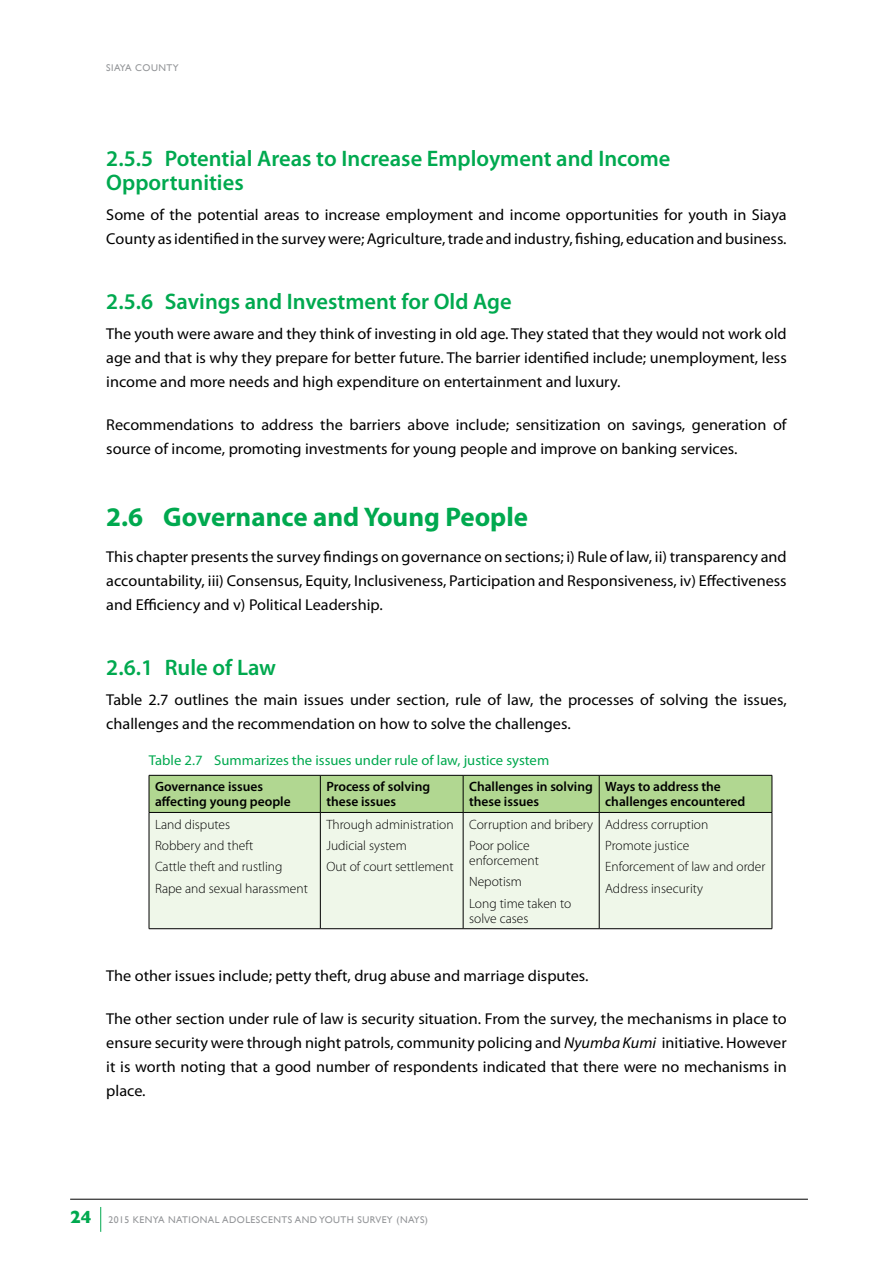
<style>
.page{position:relative;width:893px;height:1263px;background:#fff}
.page>*{position:absolute;margin:0;border:0;box-sizing:border-box;transform-origin:0 0}
.t1{font:700 27px "Myriad Pro";color:#00a94f}
.t2{font:600 22.5px/24px "Myriad Pro";color:#00a94f}
.t3{font:15.75px/24px "Myriad Pro";color:#000}
.t4{font:14.25px "Myriad Pro";color:#00a94f}
.t5{font:300 13.5px/21.5px "Myriad Pro";color:#000}
.t6{font:600 13.5px/15px "Myriad Pro";color:#000}
.t7{font:9.75px "Gill Sans";letter-spacing:.045em;color:#939598}
.s1{font-style:italic}
.s2{font-weight:700;font-size:18px;color:#00a94f}
</style>
<div class="page">
<hr style="left:70px;top:1199px;width:738px;height:1px;background:#000">
<svg style="left:100px;top:1207px;width:1px;height:25px"></svg>
<div style="left:150px;top:776px;width:622px;height:36px;background:#b1d791"></div>
<div style="left:150px;top:813px;width:622px;height:115px;background:#eff7e9"></div>
<hr style="left:149px;top:775px;width:171px;height:1px;background:#000">
<hr style="left:149px;top:775px;width:1px;height:37px;background:#000">
<hr style="left:320px;top:775px;width:143px;height:1px;background:#000">
<hr style="left:320px;top:775px;width:1px;height:37px;background:#000">
<hr style="left:463px;top:775px;width:136px;height:1px;background:#000">
<hr style="left:463px;top:775px;width:1px;height:37px;background:#000">
<hr style="left:599px;top:775px;width:173px;height:1px;background:#000">
<hr style="left:599px;top:775px;width:1px;height:37px;background:#000">
<hr style="left:772px;top:775px;width:1px;height:37px;background:#000">
<hr style="left:149px;top:812px;width:171px;height:1px;background:#000">
<hr style="left:149px;top:813px;width:1px;height:115px;background:#000">
<hr style="left:320px;top:812px;width:143px;height:1px;background:#000">
<hr style="left:320px;top:813px;width:1px;height:115px;background:#000">
<hr style="left:463px;top:812px;width:136px;height:1px;background:#000">
<hr style="left:463px;top:813px;width:1px;height:115px;background:#000">
<hr style="left:599px;top:812px;width:173px;height:1px;background:#000">
<hr style="left:599px;top:813px;width:1px;height:115px;background:#000">
<hr style="left:772px;top:813px;width:1px;height:115px;background:#000">
<hr style="left:149px;top:928px;width:171px;height:1px;background:#000">
<hr style="left:320px;top:928px;width:143px;height:1px;background:#000">
<hr style="left:463px;top:928px;width:136px;height:1px;background:#000">
<hr style="left:599px;top:928px;width:173px;height:1px;background:#000">
<p class="t7" style="left:106px;top:61px;width:74px">SIAYA COUNTY</p>
<h2 class="t2" style="left:106px;top:146px;width:566px">2.5.5 Potential Areas to Increase Employment and Income<br>Opportunities</h2>
<p class="t3" style="left:106px;top:203px;width:682px">Some of the potential areas to increase employment and income opportunities for youth in Siaya<br>County as identified in the survey were; Agriculture, trade and industry, fishing, education and business.</p>
<h2 class="t2" style="left:106px;top:288px;width:407px">2.5.6 Savings and Investment for Old Age</h2>
<p class="t3" style="left:106px;top:321px;width:682px;text-align:justify">The youth were aware and they think of investing in old age. They stated that they would not work old age and that is why they prepare for better future. The barrier identified include; unemployment, less income and more needs and high expenditure on entertainment and luxury.</p>
<p class="t3" style="left:106px;top:412px;width:682px">Recommendations to address the barriers above include; sensitization on savings, generation of source of income, promoting investments for young people and improve on banking services.</p>
<h1 class="t1" style="left:106px;top:499px;width:423px">2.6 Governance and Young People</h1>
<p class="t3" style="left:106px;top:545px;width:682px;text-align:justify">This chapter presents the survey findings on governance on sections; i) Rule of law, ii) transparency and accountability, iii) Consensus, Equity, Inclusiveness, Participation and Responsiveness, iv) Effectiveness and Efficiency and v) Political Leadership.</p>
<h2 class="t2" style="left:106px;top:655px;width:171px">2.6.1 Rule of Law</h2>
<p class="t3" style="left:106px;top:688px;width:682px">Table 2.7 outlines the main issues under section, rule of law, the processes of solving the issues, challenges and the recommendation on how to solve the challenges.</p>
<p class="t4" style="left:149px;top:751px;width:402px">Table 2.7 Summarizes the issues under rule of law, justice system</p>
<p class="t6" style="left:155px;top:779px;width:137px">Governance issues affecting young people</p>
<p class="t6" style="left:326px;top:779px;width:105px">Process of solving these issues</p>
<p class="t6" style="left:469px;top:779px;width:125px">Challenges in solving these issues</p>
<p class="t6" style="left:605px;top:779px;width:142px">Ways to address the challenges encountered</p>
<p class="t5" style="left:155px;top:813px;width:154px">Land disputes<br>Robbery and theft<br>Cattle theft and rustling<br>Rape and sexual harassment</p>
<p class="t5" style="left:326px;top:813px;width:129px">Through administration<br>Judicial system<br>Out of court settlement</p>
<p class="t5" style="left:469px;top:813px;width:126px">Corruption and bribery<br>Poor police</p>
<p class="t5" style="left:605px;top:813px;width:162px">Address corruption<br>Promote justice<br>Enforcement of law and order<br>Address insecurity</p>
<p class="t5" style="left:469px;top:850px;width:104px">enforcement<br>Nepotism<br>Long time taken to</p>
<p class="t5" style="left:469px;top:907px;width:61px">solve cases</p>
<p class="t3" style="left:106px;top:963px;width:484px">The other issues include; petty theft, drug abuse and marriage disputes.</p>
<p class="t3" style="left:106px;top:1006px;width:682px;text-align:justify">The other section under rule of law is security situation. From the survey, the mechanisms in place to ensure security were through night patrols, community policing and <span class="s1">Nyumba Kumi</span> initiative. However it is worth noting that a good number of respondents indicated that there were no mechanisms in place.</p>
<p class="t7" style="left:70px;top:1214px;width:359px"><span class="s2">24</span> 2015 KENYA NATIONAL ADOLESCENTS AND YOUTH SURVEY (NAYS)</p>
</div>
